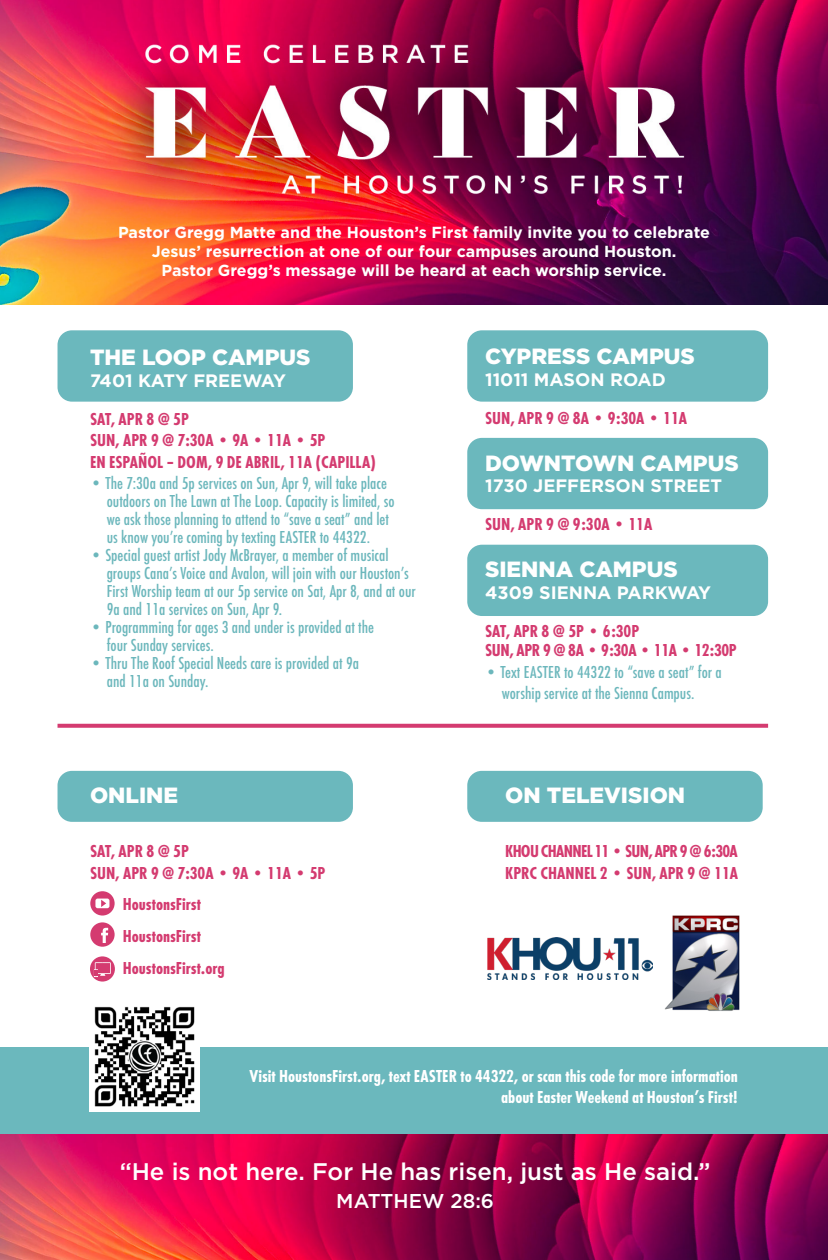
<style>
.page{position:relative;width:828px;height:1260px;background:#fff}
.page>*{position:absolute;margin:0;border:0;box-sizing:border-box;transform-origin:0 0}
.t1{font:500 24px "Gotham";color:#fff}
.t2{font:900 22px "Gotham";color:#fff}
.t3{font:500 20px "Gotham";color:#fff}
.t4{font:500 18px "Futura Con";color:#6cb7bc}
.t5{font:700 18px/21.6px "Futura Con";color:#d43b70}
.t6{font:700 18px "Futura Con";color:#fff}
.t7{font:700 18px "Gotham";color:#fff}
.t8{font:700 18px "Futura Con";letter-spacing:-.04em;color:#d43b70}
.t9{font:700 18px "Futura Con";letter-spacing:-.02em;color:#d43b70}
.t10{font:700 16px/19.2px "Gotham";color:#fff;text-align:center}
</style>
<div class="page">
<div style="left:58px;top:771px;width:295px;height:51px;background:#6bb8bd;border-radius:14px"></div>
<div style="left:467px;top:771px;width:296px;height:51px;background:#6bb8bd;border-radius:14px"></div>
<div style="left:58px;top:330px;width:295px;height:72px;background:#6bb8bd;border-radius:14px"></div>
<div style="left:467px;top:330px;width:301px;height:72px;background:#6bb8bd;border-radius:15px"></div>
<div style="left:467px;top:438px;width:301px;height:71px;background:#6bb8bd;border-radius:15px"></div>
<div style="left:467px;top:545px;width:301px;height:71px;background:#6bb8bd;border-radius:15px"></div>
<img style="left:0;top:1134px;width:828px;height:126px">
<div style="left:0;top:1048px;width:828px;height:86px;background:#6bb8bd"></div>
<svg style="left:58px;top:724px;width:710px;height:4px;background:#d64678"></svg>
<img style="left:0;top:0;width:828px;height:305px">
<img style="left:487px;top:937px;width:163px;height:43px">
<img style="left:650px;top:915px;width:90px;height:96px">
<svg style="left:90px;top:922px;width:25px;height:25px"></svg>
<svg style="left:90px;top:891px;width:25px;height:25px"></svg>
<svg style="left:90px;top:956px;width:25px;height:26px"></svg>
<img style="left:90px;top:1006px;width:109px;height:106px">
<p class="t10" style="left:118px;top:222px;width:593px">Pastor Gregg Matte and the Houston’s First family invite you to celebrate<br>Jesus’ resurrection at one of our four campuses around Houston.<br>Pastor Gregg’s message will be heard at each worship service.</p>
<p class="t2" style="left:90px;top:344px;width:222px">THE LOOP CAMPUS</p>
<p class="t7" style="left:90px;top:370px;width:198px">7401 KATY FREEWAY</p>
<p class="t5" style="left:90px;top:408px;width:237px">SAT, APR 8 @ 5P<br>SUN, APR 9 @ 7:30A • 9A • 11A • 5P</p>
<p class="t5" style="left:90px;top:451px;width:288px">EN ESPAÑOL – DOM, 9 DE ABRIL, 11A (CAPILLA)</p>
<p class="t4" style="left:90px;top:473px;width:298px">• The 7:30a and 5p services on Sun, Apr 9, will take place</p>
<p class="t4" style="left:107px;top:491px;width:289px">outdoors on The Lawn at The Loop. Capacity is limited, so</p>
<p class="t4" style="left:107px;top:509px;width:284px">we ask those planning to attend to “save a seat” and let</p>
<p class="t4" style="left:107px;top:527px;width:265px">us know you’re coming by texting EASTER to 44322.</p>
<p class="t4" style="left:90px;top:545px;width:300px">• Special guest artist Jody McBrayer, a member of musical</p>
<p class="t4" style="left:107px;top:563px;width:303px">groups Cana’s Voice and Avalon, will join with our Houston’s</p>
<p class="t4" style="left:107px;top:581px;width:310px">First Worship team at our 5p service on Sat, Apr 8, and at our</p>
<p class="t4" style="left:107px;top:599px;width:177px">9a and 11a services on Sun, Apr 9.</p>
<p class="t4" style="left:90px;top:617px;width:286px">• Programming for ages 3 and under is provided at the</p>
<p class="t4" style="left:107px;top:635px;width:109px">four Sunday services.</p>
<p class="t4" style="left:90px;top:653px;width:271px">• Thru The Roof Special Needs care is provided at 9a</p>
<p class="t4" style="left:107px;top:671px;width:103px">and 11a on Sunday.</p>
<p class="t2" style="left:90px;top:783px;width:90px">ONLINE</p>
<p class="t5" style="left:90px;top:841px;width:100px">SAT, APR 8 @ 5P</p>
<p class="t5" style="left:90px;top:862px;width:237px">SUN, APR 9 @ 7:30A • 9A • 11A • 5P</p>
<p class="t5" style="left:123px;top:894px;width:80px">HoustonsFirst</p>
<p class="t5" style="left:123px;top:926px;width:80px">HoustonsFirst</p>
<p class="t5" style="left:123px;top:957px;width:103px">HoustonsFirst.org</p>
<p class="t2" style="left:485px;top:344px;width:211px">CYPRESS CAMPUS</p>
<p class="t7" style="left:485px;top:369px;width:182px">11011 MASON ROAD</p>
<p class="t5" style="left:485px;top:407px;width:204px">SUN, APR 9 @ 8A • 9:30A • 11A</p>
<p class="t2" style="left:485px;top:450px;width:255px">DOWNTOWN CAMPUS</p>
<p class="t7" style="left:485px;top:476px;width:239px">1730 JEFFERSON STREET</p>
<p class="t5" style="left:485px;top:514px;width:169px">SUN, APR 9 @ 9:30A • 11A</p>
<p class="t2" style="left:485px;top:557px;width:194px">SIENNA CAMPUS</p>
<p class="t7" style="left:485px;top:582px;width:228px">4309 SIENNA PARKWAY</p>
<p class="t5" style="left:485px;top:620px;width:156px">SAT, APR 8 @ 5P • 6:30P</p>
<p class="t9" style="left:485px;top:640px;width:253px">SUN, APR 9 @ 8A • 9:30A • 11A • 12:30P</p>
<p class="t4" style="left:485px;top:662px;width:238px">• Text EASTER to 44322 to “save a seat” for a</p>
<p class="t4" style="left:502px;top:684px;width:194px">worship service at the Sienna Campus.</p>
<p class="t2" style="left:505px;top:783px;width:182px">ON TELEVISION</p>
<p class="t8" style="left:505px;top:841px;width:234px">KHOU CHANNEL 11 • SUN, APR 9 @ 6:30A</p>
<p class="t5" style="left:505px;top:862px;width:234px">KPRC CHANNEL 2 • SUN, APR 9 @ 11A</p>
<p class="t6" style="left:250px;top:1065px;width:490px">Visit HoustonsFirst.org, text EASTER to 44322, or scan this code for more information</p>
<p class="t6" style="left:501px;top:1087px;width:238px">about Easter Weekend at Houston’s First!</p>
<p class="t1" style="left:120px;top:1158px;width:592px">“He is not here. For He has risen, just as He said.”</p>
<p class="t3" style="left:336px;top:1189px;width:159px">MATTHEW 28:6</p>
</div>
